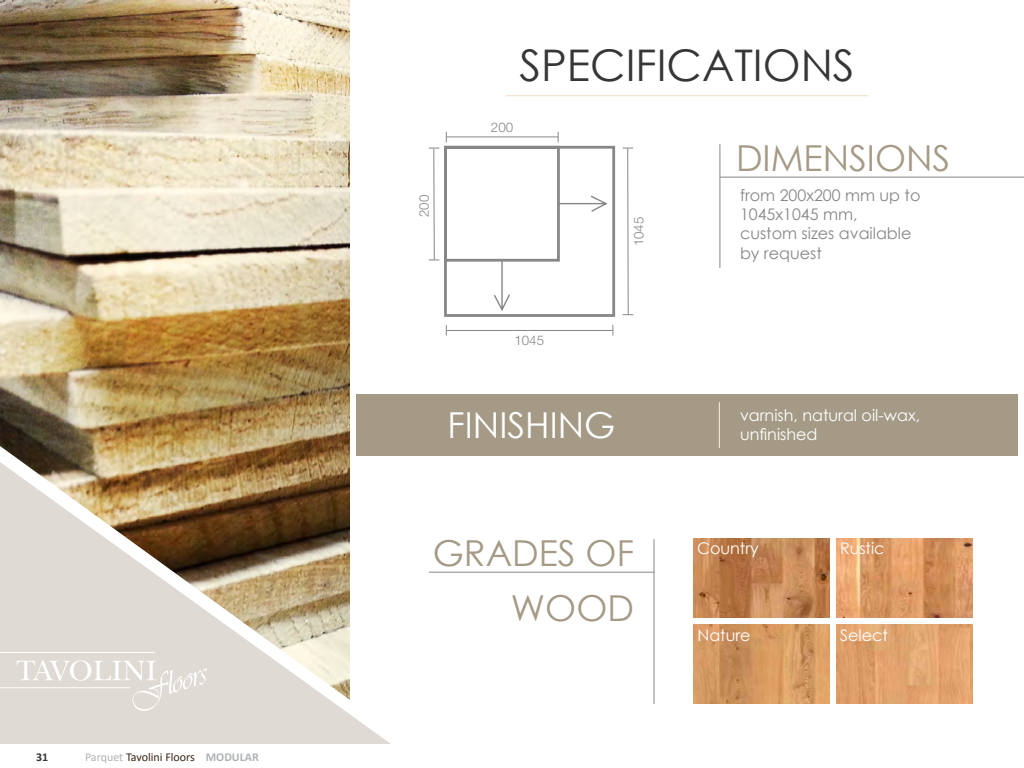
<style>
.page{position:relative;width:1024px;height:768px;background:#fff}
.page>*{position:absolute;margin:0;border:0;box-sizing:border-box;transform-origin:0 0}
.t1{font:43.6px "Century Gothic";color:#373636}
.t2{font:35.8px/55px "Century Gothic";color:#a49a85;text-align:right}
.t3{font:35.8px "Century Gothic";color:#fff}
.t4{font:16px "Century Gothic";color:#fff}
.t5{font:16px/19.2px "Century Gothic";color:#878787}
.t6{font:300 13.4px "Helvetica Neue Cyr";color:#878787}
.t7{font:12px "Calibri";color:#3b2416}
.t8{font:700 12px "Calibri";color:#373737}
.s1{color:#b0b3b5}
.s2{font-weight:700;color:#b0b3b5}
</style>
<div class="page">
<img style="left:836px;top:625px;width:136px;height:79px">
<svg style="left:0;top:700px;width:391px;height:44px;fill:#dfdbd4"></svg>
<img style="left:0;top:0;width:350px;height:700px">
<svg style="left:17px;top:660px;width:190px;height:51px"></svg>
<hr style="left:506px;top:95px;width:362px;height:1px;background:#f0e4cd">
<hr style="left:0;top:687px;width:130px;height:1px;background:#fff">
<hr style="left:0;top:652px;width:155px;height:1px;background:#fff">
<hr style="left:446px;top:330px;width:167px;height:1px;background:#878787">
<svg style="left:623px;top:148px;width:10px;height:167px"></svg>
<svg style="left:429px;top:132px;width:187px;height:185px"></svg>
<hr style="left:720px;top:177px;width:304px;height:1px;background:#878787">
<hr style="left:429px;top:572px;width:225px;height:1px;background:#878787">
<hr style="left:719px;top:144px;width:1px;height:124px;background:#878787">
<hr style="left:654px;top:539px;width:1px;height:165px;background:#878787">
<div style="left:356px;top:394px;width:662px;height:62px;background:#a49a85"></div>
<hr style="left:719px;top:402px;width:1px;height:46px;background:#f0e4cd">
<img style="left:693px;top:539px;width:136px;height:79px">
<img style="left:836px;top:539px;width:136px;height:79px">
<img style="left:694px;top:625px;width:136px;height:79px">
<p class="t8" style="left:36px;top:749px;width:14px">31</p>
<p class="t7" style="left:85px;top:749px;width:175px"><span class="s1">Parquet</span> Tavolini Floors <span class="s2">MODULAR</span></p>
<h1 class="t1" style="left:519px;top:34px;width:337px">SPECIFICATIONS</h1>
<p class="t6" style="left:417px;top:217px;width:24px;rotate:-90deg">200</p>
<p class="t6" style="left:491px;top:120px;width:24px">200</p>
<p class="t6" style="left:631px;top:246px;width:31px;rotate:-90deg">1045</p>
<p class="t6" style="left:514px;top:333px;width:31px">1045</p>
<h2 class="t3" style="left:448px;top:400px;width:169px">FINISHING</h2>
<h2 class="t2" style="left:736px;top:130px;width:216px">DIMENSIONS</h2>
<p class="t5" style="left:740px;top:185px;width:182px">from 200x200 mm up to<br>1045x1045 mm,<br>custom sizes available by request</p>
<p class="t4" style="left:740px;top:404px;width:182px">varnish, natural oil-wax,</p>
<p class="t4" style="left:740px;top:423px;width:79px">unfinished</p>
<h2 class="t2" style="left:433px;top:525px;width:203px">GRADES OF<br>WOOD</h2>
<p class="t4" style="left:697px;top:537px;width:63px">Country</p>
<p class="t4" style="left:840px;top:537px;width:46px">Rustic</p>
<p class="t4" style="left:698px;top:624px;width:55px">Nature</p>
<p class="t4" style="left:840px;top:624px;width:49px">Select</p>
</div>
